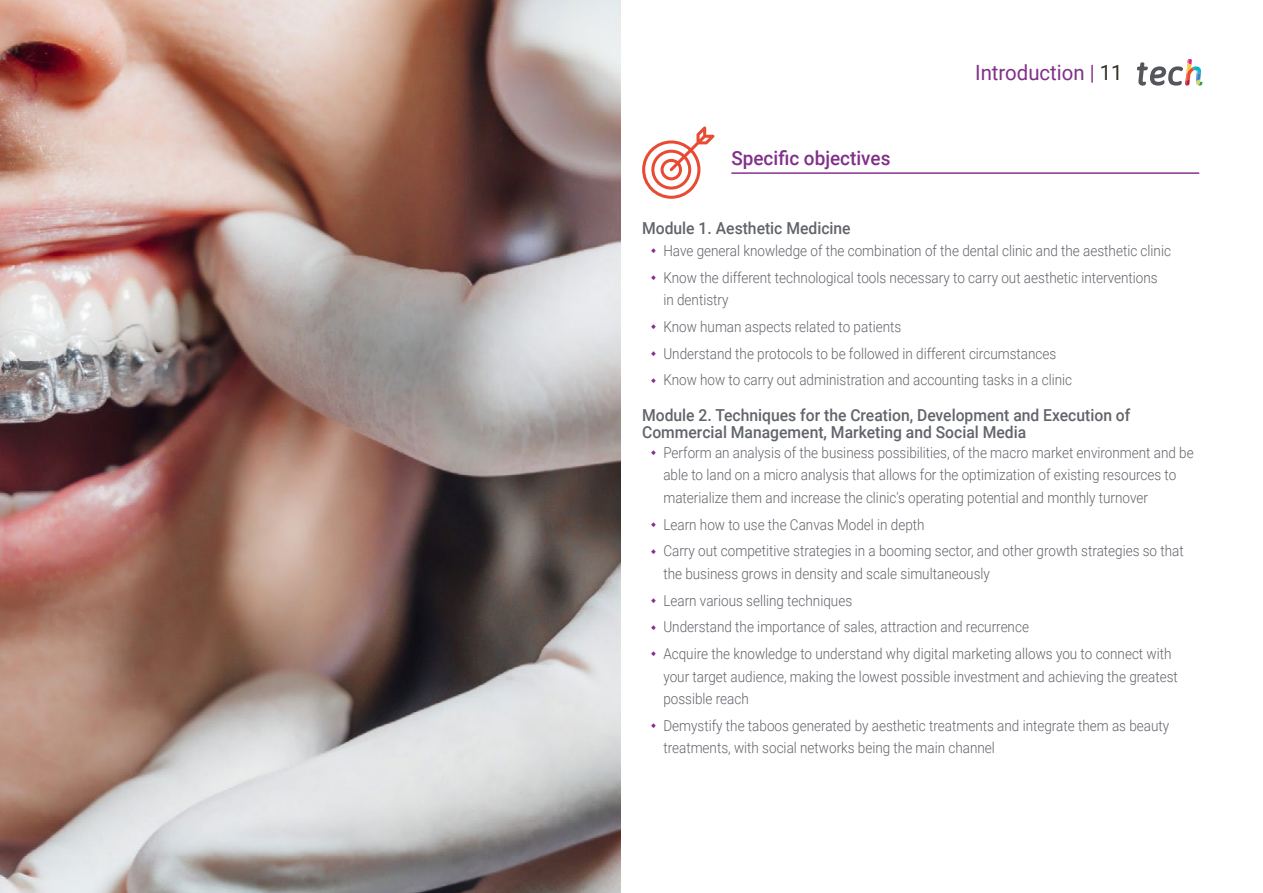
<style>
.page{position:relative;width:1263px;height:893px;background:#fff}
.page>*{position:absolute;margin:0;border:0;box-sizing:border-box;transform-origin:0 0}
.t1{font:21px "Roboto";color:#813089}
.t2{font:500 19.5px "Roboto";color:#813089}
.t3{font:500 16.5px/16.5px "Roboto";color:#61646a;scale:.95 1}
.t4{font:300 15px/26.7px "Roboto";color:#61646a;scale:.9 1}
.s1{color:#312e20}
</style>
<div class="page">
<svg style="left:642px;top:126px;width:72px;height:73px"></svg>
<hr style="left:731px;top:173px;width:468px;height:1px;background:#813089">
<svg style="left:1137px;top:59px;width:65px;height:27px"></svg>
<img style="left:0;top:0;width:621px;height:893px">
<h2 class="t2" style="left:731px;top:144px;width:161px">Specific objectives</h2>
<h1 class="t1" style="left:975px;top:57px;width:149px">Introduction | <span class="s1">11</span></h1>
<p class="t3" style="left:642px;top:219px;width:221px">Module 1. Aesthetic Medicine</p>
<p class="t4" style="left:663px;top:237px;width:565px">Have general knowledge of the combination of the dental clinic and the aesthetic clinic<br>Know the different technological tools necessary to carry out aesthetic interventions</p>
<p class="t4" style="left:663px;top:286px;width:456px">in dentistry<br>Know human aspects related to patients<br>Understand the protocols to be followed in different circumstances Know how to carry out administration and accounting tasks in a clinic</p>
<p class="t3" style="left:642px;top:406px;width:515px">Module 2. Techniques for the Creation, Development and Execution of<br>Commercial Management, Marketing and Social Media</p>
<p class="t4" style="left:663px;top:441px;width:591px;line-height:22.5px">Perform an analysis of the business possibilities, of the macro market environment and be able to land on a micro analysis that allows for the optimization of existing resources to materialize them and increase the clinic's operating potential and monthly turnover</p>
<p class="t4" style="left:663px;top:510px;width:580px">Learn how to use the Canvas Model in depth<br>Carry out competitive strategies in a booming sector, and other growth strategies so that</p>
<p class="t4" style="left:663px;top:560px;width:566px">the business grows in density and scale simultaneously<br>Learn various selling techniques<br>Understand the importance of sales, attraction and recurrence<br>Acquire the knowledge to understand why digital marketing allows you to connect with</p>
<p class="t4" style="left:663px;top:664px;width:573px;line-height:22.5px">your target audience, making the lowest possible investment and achieving the greatest possible reach</p>
<p class="t4" style="left:663px;top:714px;width:564px;line-height:22.5px">Demystify the taboos generated by aesthetic treatments and integrate them as beauty treatments, with social networks being the main channel</p>
</div>
